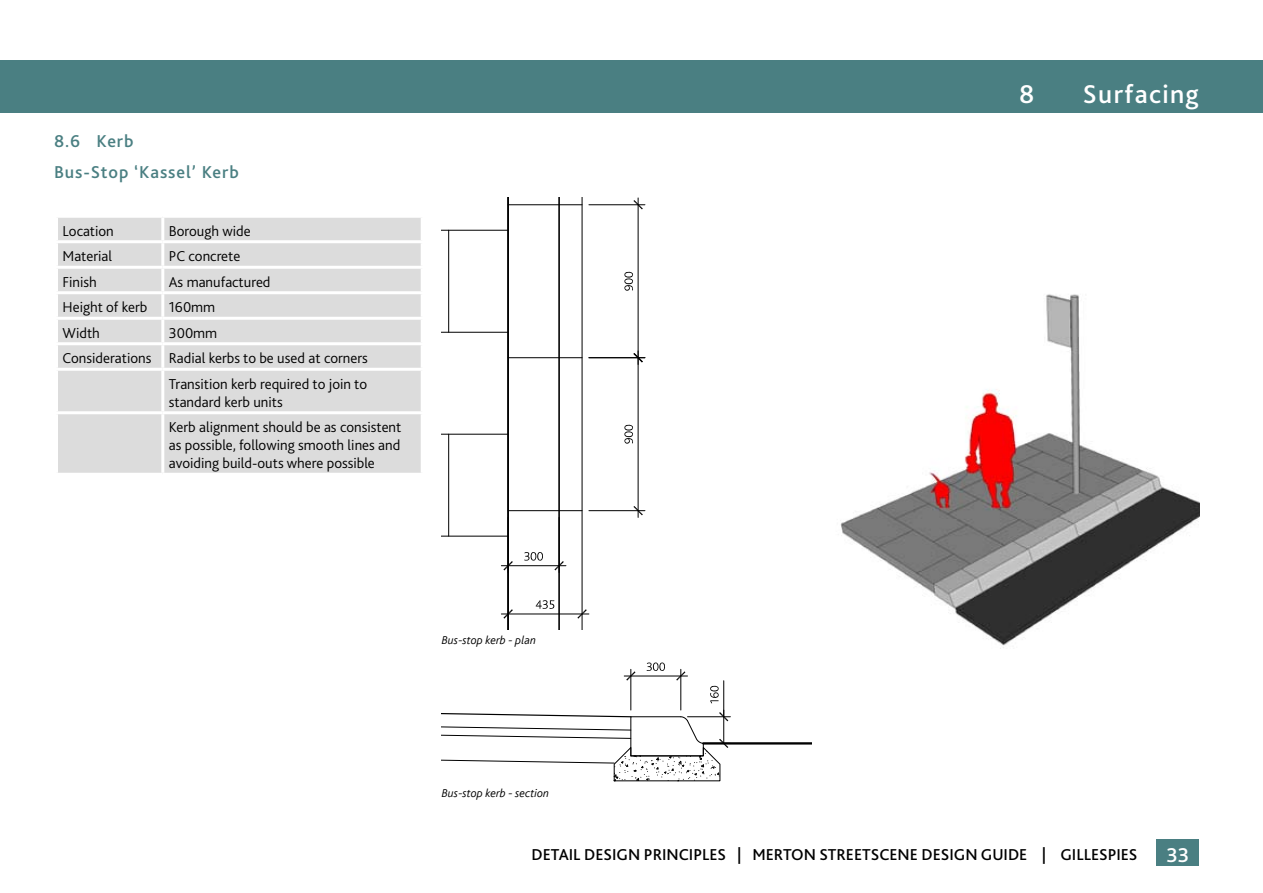
<style>
.page{position:relative;width:1263px;height:893px;background:#fff}
.page>*{position:absolute;margin:0;border:0;box-sizing:border-box;transform-origin:0 0}
.t1{font:500 27px "Bliss 2";letter-spacing:.05em;color:#fff}
.t2{font:500 21px "Bliss 2";color:#fff}
.t3{font:500 18px/31.2px "Bliss 2";letter-spacing:.05em;color:#4a7f82}
.t4{font:500 16.5px "Bliss 2";color:#000}
.t5{font:300 15px/25.5px "Bliss 2";color:#000}
.t6{font:italic 300 12px "Bliss";color:#000}
</style>
<div class="page">
<div style="left:0;top:61px;width:1263px;height:52px;background:#4a7f82"></div>
<div style="left:1157px;top:839px;width:42px;height:26px;background:#4a7f82"></div>
<hr style="left:703px;top:742px;width:108px;height:3px;background:#000">
<hr style="left:723px;top:681px;width:1px;height:36px;background:#000">
<svg style="left:710px;top:685px;width:9px;height:18px"></svg>
<hr style="left:630px;top:669px;width:1px;height:41px;background:#000">
<hr style="left:680px;top:669px;width:1px;height:41px;background:#000">
<hr style="left:624px;top:676px;width:63px;height:1px;background:#000">
<svg style="left:626px;top:671px;width:9px;height:10px"></svg>
<svg style="left:676px;top:671px;width:9px;height:10px"></svg>
<svg style="left:646px;top:662px;width:19px;height:9px"></svg>
<svg style="left:442px;top:709px;width:288px;height:73px"></svg>
<img style="left:840px;top:294px;width:359px;height:355px">
<div style="left:58px;top:218px;width:363px;height:255px;background:#dcdcdc"></div>
<hr style="left:161px;top:218px;width:3px;height:22px;background:#fff">
<hr style="left:55px;top:240px;width:108px;height:3px;background:#fff">
<hr style="left:163px;top:240px;width:261px;height:3px;background:#fff">
<hr style="left:161px;top:243px;width:3px;height:23px;background:#fff">
<hr style="left:55px;top:266px;width:108px;height:3px;background:#fff">
<hr style="left:163px;top:266px;width:261px;height:3px;background:#fff">
<hr style="left:161px;top:269px;width:3px;height:22px;background:#fff">
<hr style="left:55px;top:291px;width:108px;height:3px;background:#fff">
<hr style="left:163px;top:291px;width:261px;height:3px;background:#fff">
<hr style="left:161px;top:294px;width:3px;height:23px;background:#fff">
<hr style="left:55px;top:317px;width:108px;height:3px;background:#fff">
<hr style="left:163px;top:317px;width:261px;height:3px;background:#fff">
<hr style="left:161px;top:320px;width:3px;height:22px;background:#fff">
<hr style="left:55px;top:342px;width:108px;height:3px;background:#fff">
<hr style="left:163px;top:342px;width:261px;height:3px;background:#fff">
<hr style="left:161px;top:345px;width:3px;height:23px;background:#fff">
<hr style="left:55px;top:368px;width:108px;height:3px;background:#fff">
<hr style="left:163px;top:368px;width:261px;height:3px;background:#fff">
<hr style="left:161px;top:371px;width:3px;height:40px;background:#fff">
<hr style="left:55px;top:411px;width:108px;height:3px;background:#fff">
<hr style="left:163px;top:411px;width:261px;height:3px;background:#fff">
<hr style="left:161px;top:414px;width:3px;height:59px;background:#fff">
<svg style="left:564px;top:198px;width:82px;height:431px"></svg>
<hr style="left:582px;top:198px;width:1px;height:431px;background:#000">
<hr style="left:501px;top:613px;width:88px;height:1px;background:#000">
<svg style="left:577px;top:609px;width:10px;height:10px"></svg>
<svg style="left:442px;top:198px;width:122px;height:431px"></svg>
<p class="t3" style="left:54px;top:125px;width:186px">8.6 Kerb<br>Bus-Stop ‘Kassel’ Kerb</p>
<p class="t5" style="left:63px;top:218px;width:53px">Location</p>
<p class="t5" style="left:169px;top:218px;width:83px">Borough wide</p>
<p class="t5" style="left:63px;top:243px;width:51px">Material</p>
<p class="t5" style="left:169px;top:243px;width:73px">PC concrete</p>
<p class="t5" style="left:63px;top:269px;width:36px">Finish</p>
<p class="t5" style="left:169px;top:269px;width:103px">As manufactured</p>
<p class="t5" style="left:63px;top:294px;width:86px">Height of kerb</p>
<p class="t5" style="left:169px;top:294px;width:48px">160mm</p>
<p class="t5" style="left:63px;top:320px;width:39px">Width</p>
<p class="t5" style="left:169px;top:320px;width:50px">300mm</p>
<p class="t5" style="left:63px;top:345px;width:307px">Considerations Radial kerbs to be used at corners</p>
<p class="t5" style="left:169px;top:371px;width:200px">Transition kerb required to join to</p>
<p class="t5" style="left:169px;top:389px;width:234px">standard kerb units<br>Kerb alignment should be as consistent</p>
<p class="t5" style="left:169px;top:436px;width:233px;line-height:18px">as possible, following smooth lines and avoiding build-outs where possible</p>
<h1 class="t1" style="left:1019px;top:77px;width:17px">8</h1>
<h1 class="t1" style="left:1083px;top:77px;width:118px">Surfacing</h1>
<p class="t6" style="left:442px;top:634px;width:96px">Bus-stop kerb - plan</p>
<p class="t6" style="left:442px;top:787px;width:109px">Bus-stop kerb - section</p>
<p class="t4" style="left:532px;top:844px;width:607px">DETAIL DESIGN PRINCIPLES | MERTON STREETSCENE DESIGN GUIDE | GILLESPIES</p>
<h2 class="t2" style="left:1166px;top:841px;width:24px">33</h2>
</div>
